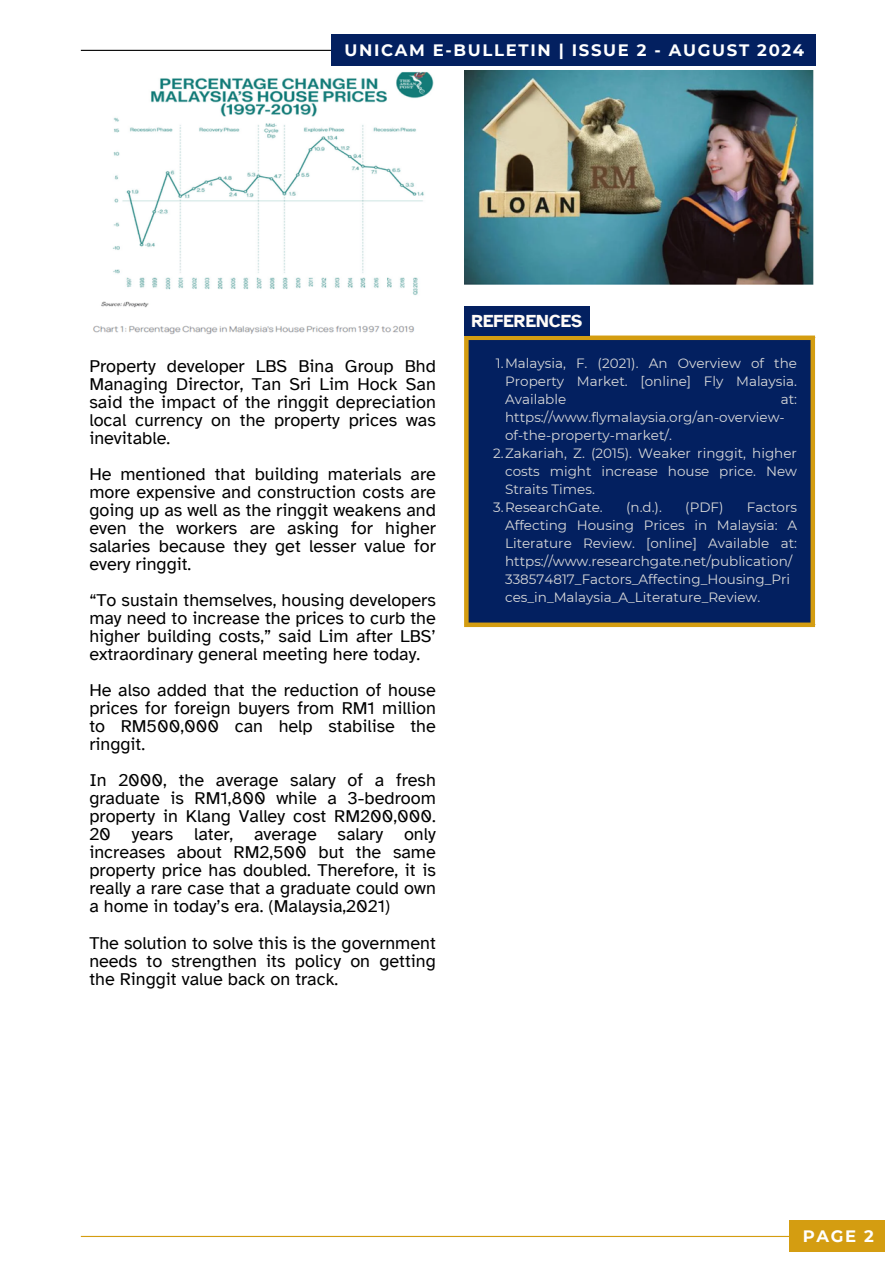
<style>
.page{position:relative;width:894px;height:1264px;background:#fff}
.page>*{position:absolute;margin:0;border:0;box-sizing:border-box;transform-origin:0 0}
.t1{font:18px/18px "Atkinson Hyperlegible";color:#000;text-align:justify}
.t2{font:700 18px "Atkinson Hyperlegible";color:#fffbf7}
.t3{font:700 16.5px "Montserrat";letter-spacing:.1em;color:#fff}
.t4{font:13.5px/18px "Montserrat";color:#d9d9d9;text-align:justify}
</style>
<div class="page">
<hr style="left:81px;top:50px;width:731px;height:1px;background:#000">
<hr style="left:81px;top:1235px;width:731px;height:1px;background:#d49d11">
<img style="left:93px;top:71px;width:341px;height:264px">
<img style="left:464px;top:71px;width:348px;height:214px">
<div style="left:466px;top:337px;width:346px;height:288px;background:#032060"></div>
<svg style="left:464px;top:340px;width:4px;height:282px"></svg>
<svg style="left:810px;top:340px;width:4px;height:282px"></svg>
<div style="left:464px;top:335px;width:350px;height:5px;background:#d49d11"></div>
<div style="left:464px;top:622px;width:350px;height:5px;background:#d49d11"></div>
<div style="left:331px;top:35px;width:484px;height:31px;background:#032060"></div>
<div style="left:464px;top:306px;width:125px;height:30px;background:#032060"></div>
<div style="left:789px;top:1220px;width:96px;height:32px;background:#d49d11"></div>
<p class="t3" style="left:344px;top:40px;width:461px">UNICAM E-BULLETIN | ISSUE 2 - AUGUST 2024</p>
<p class="t1" style="left:89px;top:357px;width:348px">Property developer LBS Bina Group Bhd Managing Director, Tan Sri Lim Hock San said the impact of the ringgit depreciation local currency on the property prices was inevitable.</p>
<p class="t1" style="left:89px;top:465px;width:348px">He mentioned that building materials are more expensive and construction costs are going up as well as the ringgit weakens and even the workers are asking for higher salaries because they get lesser value for every ringgit.</p>
<p class="t1" style="left:89px;top:591px;width:348px">“To sustain themselves, housing developers may need to increase the prices to curb the higher building costs,” said Lim after LBS’ extraordinary general meeting here today.</p>
<h1 class="t1" style="left:89px;top:681px;width:348px">He also added that the reduction of house prices for foreign buyers from RM1 million to RM500,000 can help stabilise the ringgit.</h1>
<p class="t1" style="left:89px;top:771px;width:348px">In 2000, the average salary of a fresh graduate is RM1,800 while a 3-bedroom property in Klang Valley cost RM200,000.<br>20 years later, average salary only increases about RM2,500 but the same property price has doubled. Therefore, it is really a rare case that a graduate could own a home in today’s era. (Malaysia,2021)</p>
<p class="t1" style="left:89px;top:933px;width:348px">The solution to solve this is the government needs to strengthen its policy on getting the Ringgit value back on track.</p>
<p class="t2" style="left:471px;top:309px;width:112px">REFERENCES</p>
<p class="t4" style="left:505px;top:354px;width:293px;text-indent:-9px">1.Malaysia, F. (2021). An Overview of the Property Market. [online] Fly Malaysia.<br>Available</p>
<p class="t4" style="left:505px;top:390px;width:293px;text-align:left;text-indent:275px">at: https://www.flymalaysia.org/an-overview&shy;of-the-property-market/.</p>
<p class="t4" style="left:505px;top:444px;width:293px;text-indent:-12px">2.Zakariah, Z. (2015). Weaker ringgit, higher costs might increase house price. New Straits Times.</p>
<p class="t4" style="left:493px;top:498px;width:111px">3.ResearchGate.</p>
<p class="t4" style="left:626px;top:498px;width:37px">(n.d.).</p>
<p class="t4" style="left:685px;top:498px;width:40px">(PDF)</p>
<p class="t4" style="left:505px;top:498px;width:293px;text-align:left;text-indent:242px">Factors Affecting Housing Prices in Malaysia: A Literature Review. [online] Available at: https://www.researchgate.net/publication/ 338574817_Factors_Affecting_Housing_Pri ces_in_Malaysia_A_Literature_Review.</p>
<h1 class="t3" style="left:802px;top:1226px;width:73px">PAGE 2</h1>
</div>
